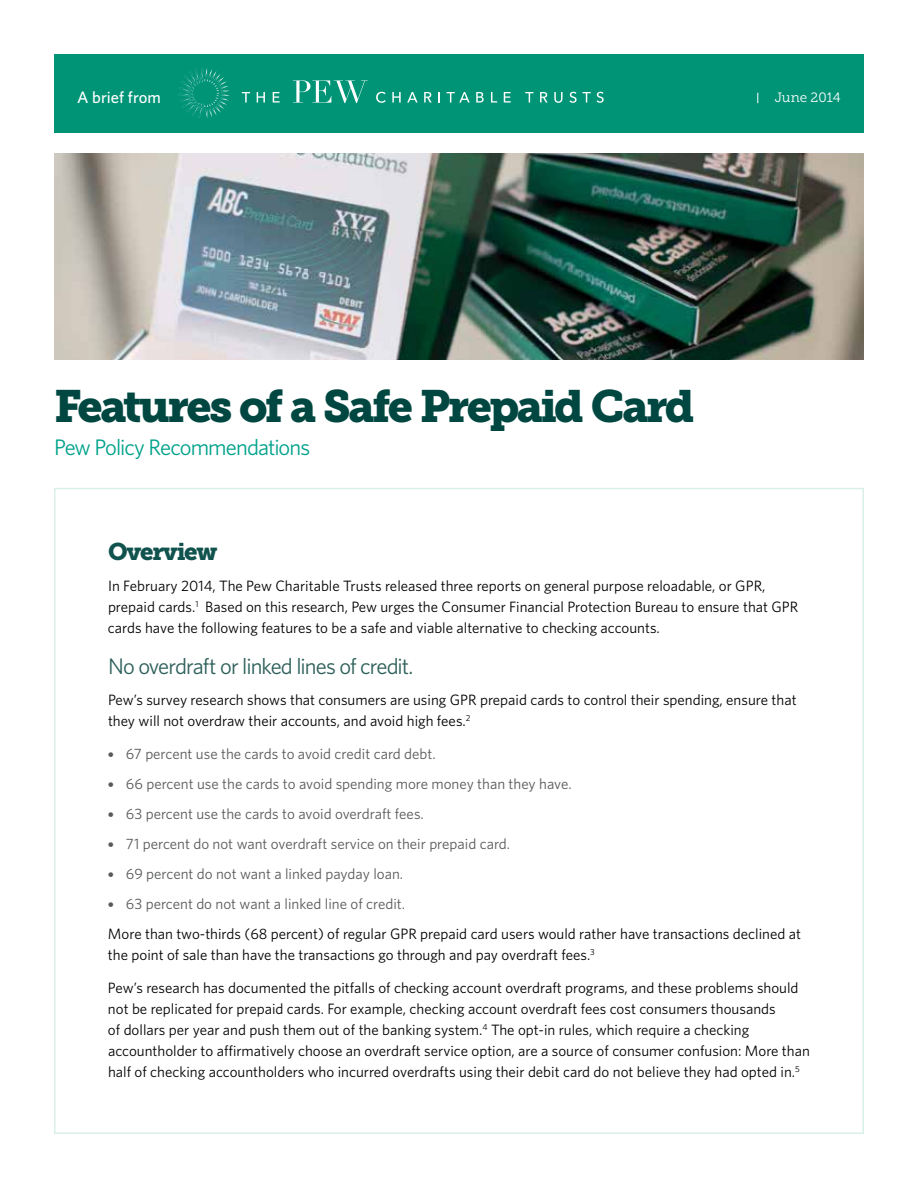
<style>
.page{position:relative;width:918px;height:1188px;background:#fff}
.page>*{position:absolute;margin:0;border:0;box-sizing:border-box;transform-origin:0 0}
.t1{font:45px "Museo Slab 900";letter-spacing:-.055em;color:#004741}
.t2{font:24px "Museo Slab 900";letter-spacing:-.055em;color:#10524d}
.t3{font:22.5px "Whitney";letter-spacing:-.045em;color:#2d5f5a}
.t4{font:22.5px "Whitney";letter-spacing:-.045em;color:#00a28b}
.t5{font:500 16.5px "Whitney";color:#fff}
.t6{font:15px/21px "Whitney";color:#000}
.t7{font:15px "Whitney";color:#58595b}
.t8{font:13.5px "Museo Slab 300";color:#fff}
.s1{font-family:"Museo Sans 500"}
.s2{font-family:"Museo Sans 500";color:#58595b}
.s3{color:#58595b}
</style>
<div class="page">
<div style="left:54px;top:54px;width:810px;height:78px;background:#009477"></div>
<svg style="left:178px;top:68px;width:52px;height:50px"></svg>
<svg style="left:242px;top:92px;width:8px;height:11px"></svg>
<svg style="left:257px;top:92px;width:8px;height:11px"></svg>
<svg style="left:273px;top:92px;width:7px;height:11px"></svg>
<svg style="left:376px;top:92px;width:10px;height:11px"></svg>
<svg style="left:392px;top:92px;width:9px;height:11px"></svg>
<svg style="left:407px;top:92px;width:11px;height:11px"></svg>
<svg style="left:424px;top:92px;width:8px;height:11px"></svg>
<svg style="left:438px;top:92px;width:2px;height:11px"></svg>
<svg style="left:447px;top:92px;width:23px;height:11px"></svg>
<svg style="left:476px;top:92px;width:8px;height:11px"></svg>
<svg style="left:491px;top:92px;width:6px;height:11px"></svg>
<svg style="left:504px;top:92px;width:7px;height:11px"></svg>
<svg style="left:525px;top:92px;width:8px;height:11px"></svg>
<svg style="left:540px;top:92px;width:8px;height:11px"></svg>
<svg style="left:554px;top:92px;width:9px;height:11px"></svg>
<svg style="left:569px;top:92px;width:22px;height:11px"></svg>
<svg style="left:597px;top:92px;width:7px;height:11px"></svg>
<svg style="left:293px;top:80px;width:75px;height:23px"></svg>
<img style="left:54px;top:153px;width:810px;height:206px">
<p class="t5" style="left:77px;top:86px;width:85px">A brief from</p>
<p class="t8" style="left:775px;top:90px;width:68px">June 2014</p>
<h1 class="t1" style="left:54px;top:380px;width:642px">Features of a Safe Prepaid Card</h1>
<h3 class="t4" style="left:54px;top:432px;width:258px">Pew Policy Recommendations</h3>
<h2 class="t2" style="left:108px;top:537px;width:111px">Overview</h2>
<p class="t6" style="left:108px;top:575px;width:692px">In February 2014, The Pew Charitable Trusts released three reports on general purpose reloadable, or GPR, prepaid cards.<sup>1</sup> Based on this research, Pew urges the Consumer Financial Protection Bureau to ensure that GPR cards have the following features to be a safe and viable alternative to checking accounts.</p>
<h3 class="t3" style="left:108px;top:651px;width:307px">No overdraft or linked lines of credit.</h3>
<p class="t6" style="left:108px;top:689px;width:690px">Pew’s survey research shows that consumers are using GPR prepaid cards to control their spending, ensure that they will not overdraw their accounts, and avoid high fees.<sup>2</sup></p>
<p class="t7" style="left:108px;top:744px;width:329px"><span class="s1">•</span> 67 percent use the cards to avoid credit card debt.</p>
<p class="t7" style="left:108px;top:774px;width:465px"><span class="s1">•</span> 66 percent use the cards to avoid spending more money than they have.</p>
<p class="t7" style="left:108px;top:804px;width:317px"><span class="s1">•</span> 63 percent use the cards to avoid overdraft fees.</p>
<p class="t7" style="left:108px;top:834px;width:404px"><span class="s1">•</span> 71 percent do not want overdraft service on their prepaid card.</p>
<p class="t7" style="left:108px;top:864px;width:297px"><span class="s1">•</span> 69 percent do not want a linked payday loan.</p>
<p class="t6" style="left:108px;top:889px;width:695px;line-height:30px"><span class="s2">•</span> <span class="s3">63 percent do not want a linked line of credit.<br></span>More than two-thirds (68 percent) of regular GPR prepaid card users would rather have transactions declined at</p>
<p class="t6" style="left:108px;top:938px;width:692px;line-height:33px">the point of sale than have the transactions go through and pay overdraft fees.<sup>3<br></sup>Pew’s research has documented the pitfalls of checking account overdraft programs, and these problems should</p>
<p class="t6" style="left:108px;top:998px;width:703px">not be replicated for prepaid cards. For example, checking account overdraft fees cost consumers thousands<br>of dollars per year and push them out of the banking system.<sup>4</sup> The opt-in rules, which require a checking accountholder to affirmatively choose an overdraft service option, are a source of consumer confusion: More than half of checking accountholders who incurred overdrafts using their debit card do not believe they had opted in.<sup>5</sup></p>
</div>
